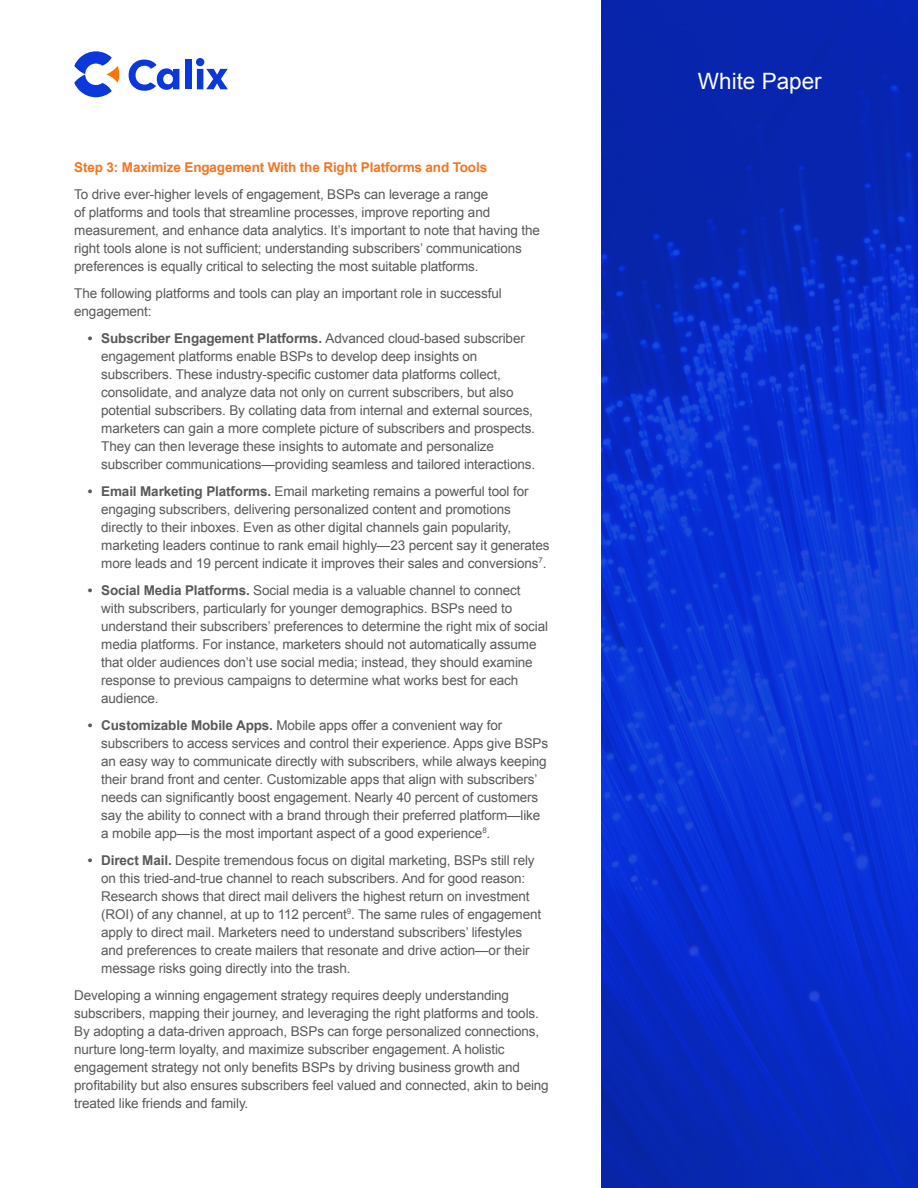
<style>
.page{position:relative;width:918px;height:1188px;background:#fff}
.page>*{position:absolute;margin:0;border:0;box-sizing:border-box;transform-origin:0 0}
.t1{font:22.5px "Arial";color:#fff}
.t2{font:13.5px/18px "Arial";letter-spacing:-.01em;color:#58595b}
.t3{font:700 13.5px "Arial";letter-spacing:-.01em;color:#f47521}
.s1{font-weight:700}
</style>
<div class="page">
<svg style="left:602px;top:0;width:316px;height:1188px;background:#092ec8"></svg>
<svg style="left:196px;top:58px;width:32px;height:31px"></svg>
<div style="left:185px;top:60px;width:6px;height:29px;background:#0b38db"></div>
<svg style="left:129px;top:60px;width:50px;height:31px"></svg>
<svg style="left:74px;top:51px;width:45px;height:46px"></svg>
<p class="t3" style="left:74px;top:158px;width:414px">Step 3: Maximize Engagement With the Right Platforms and Tools</p>
<p class="t2" style="left:74px;top:185px;width:467px">To drive ever-higher levels of engagement, BSPs can leverage a range<br>of platforms and tools that streamline processes, improve reporting and measurement, and enhance data analytics. It’s important to note that having the right tools alone is not sufficient; understanding subscribers’ communications preferences is equally critical to selecting the most suitable platforms.</p>
<p class="t2" style="left:74px;top:284px;width:429px">The following platforms and tools can play an important role in successful engagement:</p>
<p class="t2" style="left:101px;top:329px;width:435px;text-indent:-14px"><span class="s1">• Subscriber Engagement Platforms.</span> Advanced cloud-based subscriber engagement platforms enable BSPs to develop deep insights on subscribers. These industry-specific customer data platforms collect, consolidate, and analyze data not only on current subscribers, but also potential subscribers. By collating data from internal and external sources, marketers can gain a more complete picture of subscribers and prospects.<br>They can then leverage these insights to automate and personalize subscriber communications—providing seamless and tailored interactions.</p>
<p class="t2" style="left:101px;top:482px;width:450px;text-indent:-14px"><span class="s1">• Email Marketing Platforms.</span> Email marketing remains a powerful tool for engaging subscribers, delivering personalized content and promotions directly to their inboxes. Even as other digital channels gain popularity, marketing leaders continue to rank email highly—23 percent say it generates more leads and 19 percent indicate it improves their sales and conversions<sup>7</sup>.</p>
<p class="t2" style="left:101px;top:581px;width:448px;text-indent:-14px"><span class="s1">• Social Media Platforms.</span> Social media is a valuable channel to connect<br>with subscribers, particularly for younger demographics. BSPs need to understand their subscribers’ preferences to determine the right mix of social media platforms. For instance, marketers should not automatically assume that older audiences don’t use social media; instead, they should examine response to previous campaigns to determine what works best for each audience.</p>
<p class="t2" style="left:101px;top:716px;width:448px;text-indent:-14px"><span class="s1">• Customizable Mobile Apps.</span> Mobile apps offer a convenient way for subscribers to access services and control their experience. Apps give BSPs an easy way to communicate directly with subscribers, while always keeping their brand front and center. Customizable apps that align with subscribers’ needs can significantly boost engagement. Nearly 40 percent of customers say the ability to connect with a brand through their preferred platform—like a mobile app—is the most important aspect of a good experience<sup>8</sup>.</p>
<p class="t2" style="left:101px;top:851px;width:441px;text-indent:-13px"><span class="s1">• Direct Mail.</span> Despite tremendous focus on digital marketing, BSPs still rely on this tried-and-true channel to reach subscribers. And for good reason:<br>Research shows that direct mail delivers the highest return on investment (ROI) of any channel, at up to 112 percent<sup>9</sup>. The same rules of engagement apply to direct mail. Marketers need to understand subscribers’ lifestyles and preferences to create mailers that resonate and drive action—or their message risks going directly into the trash.</p>
<p class="t2" style="left:74px;top:986px;width:476px">Developing a winning engagement strategy requires deeply understanding subscribers, mapping their journey, and leveraging the right platforms and tools.<br>By adopting a data-driven approach, BSPs can forge personalized connections, nurture long-term loyalty, and maximize subscriber engagement. A holistic engagement strategy not only benefits BSPs by driving business growth and profitability but also ensures subscribers feel valued and connected, akin to being treated like friends and family.</p>
<h1 class="t1" style="left:698px;top:66px;width:125px">White Paper</h1>
</div>
